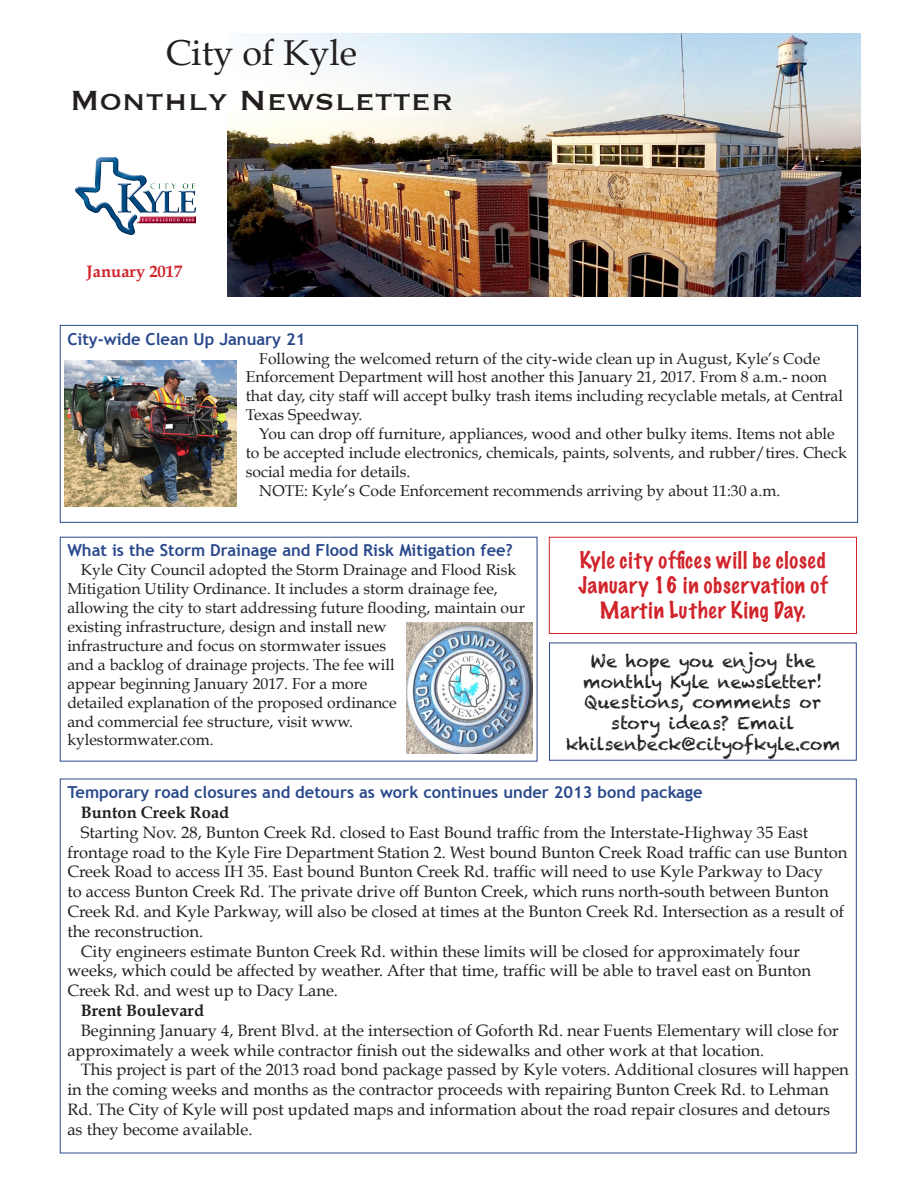
<style>
.page{position:relative;width:918px;height:1188px;background:#fff}
.page>*{position:absolute;margin:0;border:0;box-sizing:border-box;transform-origin:0 0}
.t1{font:36px "Copperplate";color:#231f20}
.t2{font:36px "Book Antiqua";color:#231f20}
.t3{font:100 21px "Marker Felt";letter-spacing:.045em;color:#d1232a}
.t4{font:17.25px/20.7px "Chalkduster";color:#231f20;text-align:center}
.t5{font:16.5px/19.8px "Book Antiqua";color:#231f20}
.t6{font:700 16.5px "Trebuchet MS";color:#2a498c}
.t7{font:700 16.5px "Book Antiqua";color:#231f20}
.t8{font:700 16.5px "Book Antiqua";color:#d1232a}
.t9{font:15.75px/18.9px "Book Antiqua";color:#231f20}
</style>
<div class="page">
<img style="left:75px;top:157px;width:120px;height:78px">
<div style="left:549px;top:537px;width:308px;height:97px;border:1px solid #d1232a"></div>
<img style="left:228px;top:33px;width:633px;height:264px">
<div style="left:549px;top:643px;width:308px;height:118px;border:1px solid #2a498c"></div>
<div style="left:60px;top:325px;width:798px;height:198px;border:1px solid #2a498c"></div>
<img style="left:64px;top:361px;width:172px;height:145px">
<img style="left:407px;top:623px;width:126px;height:130px">
<p class="t2" style="left:166px;top:31px;width:193px">City of Kyle</p>
<p class="t1" style="left:70px;top:77px;width:385px">Monthly Newsletter</p>
<p class="t8" style="left:87px;top:261px;width:97px">January 2017</p>
<p class="t6" style="left:67px;top:328px;width:240px">City-wide Clean Up January 21</p>
<p class="t9" style="left:246px;top:349px;width:599px;text-indent:14px">Following the welcomed return of the city-wide clean up in August, Kyle’s Code Enforcement Department will host another this January 21, 2017. From 8 a.m.- noon that day, city staff will accept bulky trash items including recyclable metals, at Central Texas Speedway.</p>
<p class="t9" style="left:246px;top:424px;width:602px;text-indent:14px">You can drop off furniture, appliances, wood and other bulky items. Items not able to be accepted include electronics, chemicals, paints, solvents, and rubber/tires. Check social media for details.</p>
<p class="t9" style="left:259px;top:481px;width:522px">NOTE: Kyle’s Code Enforcement recommends arriving by about 11:30 a.m.</p>
<p class="t6" style="left:67px;top:540px;width:447px">What is the Storm Drainage and Flood Risk Mitigation fee?</p>
<p class="t9" style="left:67px;top:561px;width:459px;text-indent:14px">Kyle City Council adopted the Storm Drainage and Flood Risk Mitigation Utility Ordinance. It includes a storm drainage fee, allowing the city to start addressing future flooding, maintain our existing infrastructure, design and install new<br>infrastructure and focus on stormwater issues<br>and a backlog of drainage projects. The fee will<br>appear beginning January 2017. For a more<br>detailed explanation of the proposed ordinance<br>and commercial fee structure, visit www.<br>kylestormwater.com.</p>
<p class="t3" style="left:580px;top:543px;width:247px">Kyle city offices will be closed</p>
<p class="t3" style="left:578px;top:569px;width:251px">January 16 in observation of</p>
<p class="t3" style="left:600px;top:594px;width:208px">Martin Luther King Day.</p>
<p class="t4" style="left:583px;top:651px;width:241px">We hope you enjoy the monthly Kyle newsletter!<br>Questions, comments or story ideas? Email</p>
<p class="t4" style="left:565px;top:733px;width:277px">khilsenbeck@cityofkyle.com</p>
<p class="t6" style="left:67px;top:782px;width:637px">Temporary road closures and detours as work continues under 2013 bond package</p>
<p class="t7" style="left:81px;top:803px;width:150px">Bunton Creek Road</p>
<p class="t5" style="left:67px;top:822px;width:782px;text-indent:14px">Starting Nov. 28, Bunton Creek Rd. closed to East Bound traffic from the Interstate-Highway 35 East frontage road to the Kyle Fire Department Station 2. West bound Bunton Creek Road traffic can use Bunton Creek Road to access IH 35. East bound Bunton Creek Rd. traffic will need to use Kyle Parkway to Dacy<br>to access Bunton Creek Rd. The private drive off Bunton Creek, which runs north-south between Bunton Creek Rd. and Kyle Parkway, will also be closed at times at the Bunton Creek Rd. Intersection as a result of the reconstruction.</p>
<p class="t5" style="left:67px;top:941px;width:745px;text-indent:14px">City engineers estimate Bunton Creek Rd. within these limits will be closed for approximately four weeks, which could be affected by weather. After that time, traffic will be able to travel east on Bunton<br>Creek Rd. and west up to Dacy Lane.</p>
<p class="t7" style="left:81px;top:1001px;width:125px">Brent Boulevard</p>
<p class="t5" style="left:67px;top:1020px;width:773px;text-indent:14px">Beginning January 4, Brent Blvd. at the intersection of Goforth Rd. near Fuents Elementary will close for approximately a week while contractor finish out the sidewalks and other work at that location.</p>
<p class="t5" style="left:67px;top:1060px;width:783px;text-indent:14px">This project is part of the 2013 road bond package passed by Kyle voters. Additional closures will happen in the coming weeks and months as the contractor proceeds with repairing Bunton Creek Rd. to Lehman Rd. The City of Kyle will post updated maps and information about the road repair closures and detours as they become available.</p>
</div>
